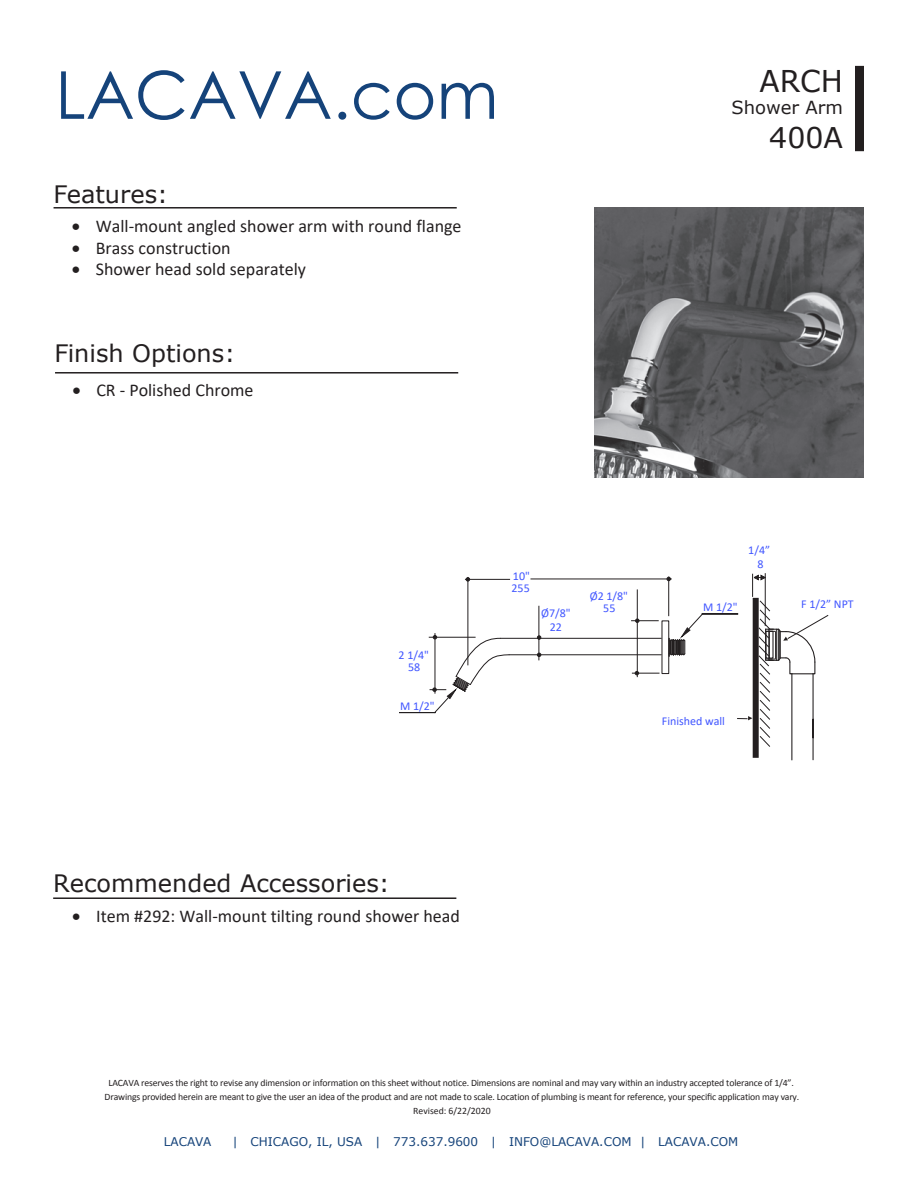
<style>
.page{position:relative;width:918px;height:1188px;background:#fff}
.page>*{position:absolute;margin:0;border:0;box-sizing:border-box;transform-origin:0 0}
.t1{font:66px "Century Gothic";color:#15437a}
.t2{font:30px "Verdana";color:#231f20}
.t3{font:28.5px "Verdana";color:#231f20}
.t4{font:24px "Verdana";color:#231f20}
.t5{font:18px "Calibri";color:#231f20}
.t6{font:18px "Verdana";color:#231f20}
.t7{font:12px/12px "Calibri";color:#4055ff;text-align:center}
.t8{font:12px "Verdana";color:#15437a}
.t9{font:9.75px/14.2px "Calibri";letter-spacing:-.015em;color:#231f20;text-align:center}
</style>
<div class="page">
<div style="left:855px;top:66px;width:9px;height:85px;background:#231f20"></div>
<hr style="left:53px;top:897px;width:403px;height:2px;background:#231f20">
<hr style="left:54px;top:207px;width:403px;height:2px;background:#231f20">
<hr style="left:55px;top:372px;width:403px;height:2px;background:#231f20">
<img style="left:594px;top:207px;width:270px;height:270px">
<hr style="left:539px;top:606px;width:1px;height:54px;background:#231f20">
<hr style="left:637px;top:589px;width:1px;height:88px;background:#231f20">
<svg style="left:631px;top:619px;width:28px;height:4px"></svg>
<svg style="left:632px;top:671px;width:28px;height:4px"></svg>
<hr style="left:500px;top:638px;width:161px;height:1px;background:#231f20">
<hr style="left:509px;top:654px;width:152px;height:1px;background:#231f20">
<hr style="left:530px;top:579px;width:142px;height:1px;background:#231f20">
<hr style="left:465px;top:579px;width:45px;height:1px;background:#231f20">
<hr style="left:468px;top:577px;width:1px;height:88px;background:#231f20">
<hr style="left:435px;top:633px;width:1px;height:61px;background:#231f20">
<svg style="left:399px;top:635px;width:111px;height:78px"></svg>
<div style="left:753px;top:598px;width:6px;height:160px;background:#231f20"></div>
<hr style="left:813px;top:674px;width:1px;height:86px;background:#231f20">
<hr style="left:791px;top:674px;width:1px;height:86px;background:#231f20">
<hr style="left:765px;top:573px;width:1px;height:53px;background:#231f20">
<svg style="left:667px;top:574px;width:162px;height:174px"></svg>
<h1 class="t1" style="left:55px;top:49px;width:445px">LACAVA.com</h1>
<h2 class="t2" style="left:760px;top:61px;width:85px">ARCH</h2>
<h3 class="t6" style="left:732px;top:95px;width:113px">Shower Arm</h3>
<h3 class="t3" style="left:769px;top:118px;width:75px">400A</h3>
<h3 class="t4" style="left:54px;top:178px;width:116px">Features:</h3>
<h3 class="t5" style="left:72px;top:214px;width:391px">• Wall-mount angled shower arm with round flange</h3>
<h3 class="t5" style="left:72px;top:235px;width:160px">• Brass construction</h3>
<h3 class="t5" style="left:72px;top:257px;width:236px">• Shower head sold separately</h3>
<h3 class="t4" style="left:54px;top:337px;width:182px">Finish Options:</h3>
<h3 class="t5" style="left:72px;top:378px;width:183px">• CR - Polished Chrome</h3>
<p class="t7" style="left:399px;top:649px;width:32px">2 1/4"<br>58</p>
<p class="t7" style="left:400px;top:699px;width:36px">M 1/2"</p>
<p class="t7" style="left:512px;top:570px;width:20px;text-align:left">10"<br>255</p>
<p class="t7" style="left:541px;top:606px;width:31px;line-height:14.4px">Ø7/8"<br>22</p>
<p class="t7" style="left:590px;top:590px;width:40px">Ø2 1/8"<br>55</p>
<p class="t7" style="left:703px;top:601px;width:36px">M 1/2"</p>
<p class="t7" style="left:748px;top:543px;width:23px;line-height:13.8px">1/4”<br>8</p>
<p class="t7" style="left:801px;top:598px;width:54px">F 1/2” NPT</p>
<p class="t7" style="left:662px;top:714px;width:65px">Finished wall</p>
<h3 class="t4" style="left:53px;top:867px;width:338px">Recommended Accessories:</h3>
<h3 class="t5" style="left:72px;top:903px;width:389px">• Item #292: Wall-mount tilting round shower head</h3>
<p class="t9" style="left:105px;top:1075px;width:696px">LACAVA reserves the right to revise any dimension or information on this sheet without notice. Dimensions are nominal and may vary within an industry accepted tolerance of 1/4”.<br>Drawings provided herein are meant to give the user an idea of the product and are not made to scale. Location of plumbing is meant for reference, your specific application may vary.<br>Revised: 6/22/2020</p>
<p class="t8" style="left:164px;top:1133px;width:49px">LACAVA</p>
<p class="t8" style="left:232px;top:1133px;width:507px">| CHICAGO, IL, USA | 773.637.9600 | INFO@LACAVA.COM | LACAVA.COM</p>
</div>
